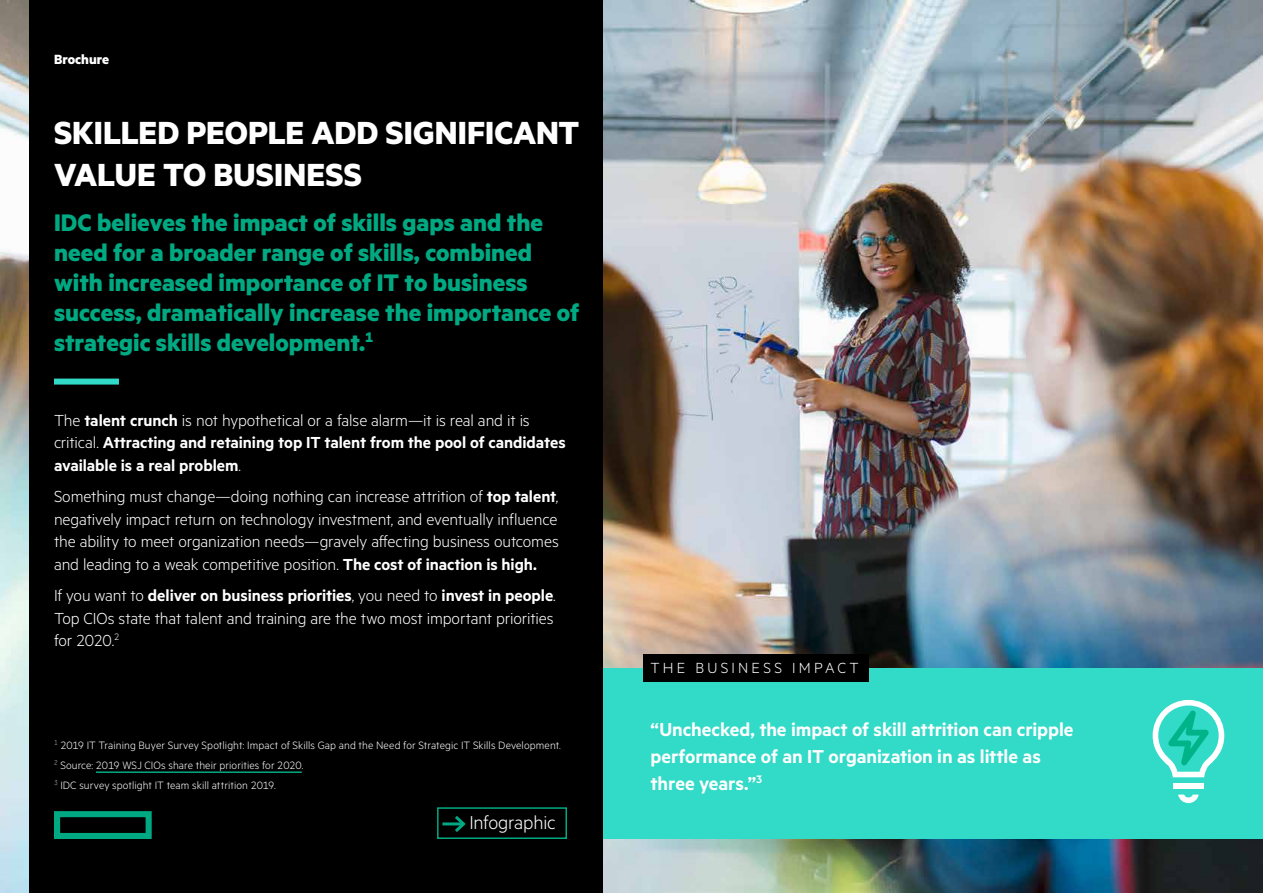
<style>
.page{position:relative;width:1263px;height:893px;background:#fff}
.page>*{position:absolute;margin:0;border:0;box-sizing:border-box;transform-origin:0 0}
.Body_subheadline_Met{font:700 36px/42px "Metric HPE";color:#fff}
.Intro_text_MetricHPE{font:700 27px/30px "Metric HPE";color:#01a982}
.Body_text_MetricHPE{font:600 21px/27px "Metric HPE";letter-spacing:-.005em;color:#fff}
.Body_text_MetricHPE-2{font:300 21px "Metric HPE";letter-spacing:-.01em;color:#fff}
.Body_text_MetricHPE-3{font:300 18px/22.5px "Metric HPE";letter-spacing:-.01em;color:#fff;text-align:justify}
.Body_text_MetricHPE-4{font:600 18px/22.5px "Metric HPE";letter-spacing:-.005em;color:#fff}
.Body_text_MetricHPE-5{font:300 16.5px "Metric HPE";letter-spacing:.195em;color:#fff}
.t1{font:700 15px "Metric HPE";color:#fff}
.Footnote_MetricHPE_R{font:300 12px "Metric HPE";letter-spacing:.005em;color:#fff}
.s1{font-weight:300}
.s2{font-weight:600}
</style>
<div class="page">
<img style="left:0;top:0;width:1263px;height:893px">
<div style="left:29px;top:1px;width:574px;height:892px;background:#000"></div>
<svg style="left:54px;top:811px;width:98px;height:28px"></svg>
<div style="left:603px;top:669px;width:660px;height:170px;background:#32dac8"></div>
<hr style="left:96px;top:771px;width:206px;height:2px;background:#01a982">
<div style="left:54px;top:379px;width:65px;height:6px;background:#32dac8"></div>
<div style="left:643px;top:654px;width:226px;height:28px;background:#000"></div>
<svg style="left:1178px;top:795px;width:20px;height:8px"></svg>
<div style="left:1173px;top:783px;width:30px;height:6px;background:#fff"></div>
<svg style="left:1153px;top:700px;width:71px;height:77px"></svg>
<div style="left:437px;top:807px;width:130px;height:32px;border:2px solid #01a982"></div>
<hr style="left:442px;top:822px;width:21px;height:3px;background:#01a982">
<svg style="left:452px;top:816px;width:14px;height:16px"></svg>
<p class="t1" style="left:54px;top:50px;width:57px">Brochure</p>
<p class="Body_subheadline_Met" style="left:54px;top:111px;width:527px">SKILLED PEOPLE ADD SIGNIFICANT<br>VALUE TO BUSINESS</p>
<p class="Intro_text_MetricHPE" style="left:54px;top:207px;width:527px">IDC believes the impact of skills gaps and the need for a broader range of skills, combined with increased importance of IT to business success, dramatically increase the importance of strategic skills development.<sup>1</sup></p>
<p class="Body_text_MetricHPE-4" style="left:54px;top:408px;width:513px"><span class="s1">The</span> talent crunch <span class="s1">is not hypothetical or a false alarm—it is real and it is critical.</span> Attracting and retaining top IT talent from the pool of candidates available is a real problem<span class="s1">.</span></p>
<p class="Body_text_MetricHPE-3" style="left:54px;top:485px;width:506px">Something must change—doing nothing can increase attrition of <span class="s2">top talent</span>, negatively impact return on technology investment, and eventually influence the ability to meet organization needs—gravely affecting business outcomes and leading to a weak competitive position. <span class="s2">The cost of inaction is high.</span></p>
<p class="Body_text_MetricHPE-3" style="left:54px;top:584px;width:503px">If you want to <span class="s2">deliver on business priorities</span>, you need to <span class="s2">invest in people</span>.<br>Top CIOs state that talent and training are the two most important priorities for 2020.<sup>2</sup></p>
<p class="Footnote_MetricHPE_R" style="left:54px;top:738px;width:508px"><sup>1</sup> 2019 IT Training Buyer Survey Spotlight: Impact of Skills Gap and the Need for Strategic IT Skills Development.</p>
<p class="Footnote_MetricHPE_R" style="left:54px;top:758px;width:251px"><sup>2</sup> Source: 2019 WSJ CIOs share their priorities for 2020.</p>
<p class="Footnote_MetricHPE_R" style="left:54px;top:779px;width:223px"><sup>3</sup> IDC survey spotlight IT team skill attrition 2019.</p>
<p class="Body_text_MetricHPE-2" style="left:469px;top:810px;width:88px">Infographic</p>
<p class="Body_text_MetricHPE-5" style="left:651px;top:658px;width:210px">THE BUSINESS IMPACT</p>
<p class="Body_text_MetricHPE" style="left:651px;top:715px;width:424px">“Unchecked, the impact of skill attrition can cripple performance of an IT organization in as little as three years.”<sup>3</sup></p>
</div>
